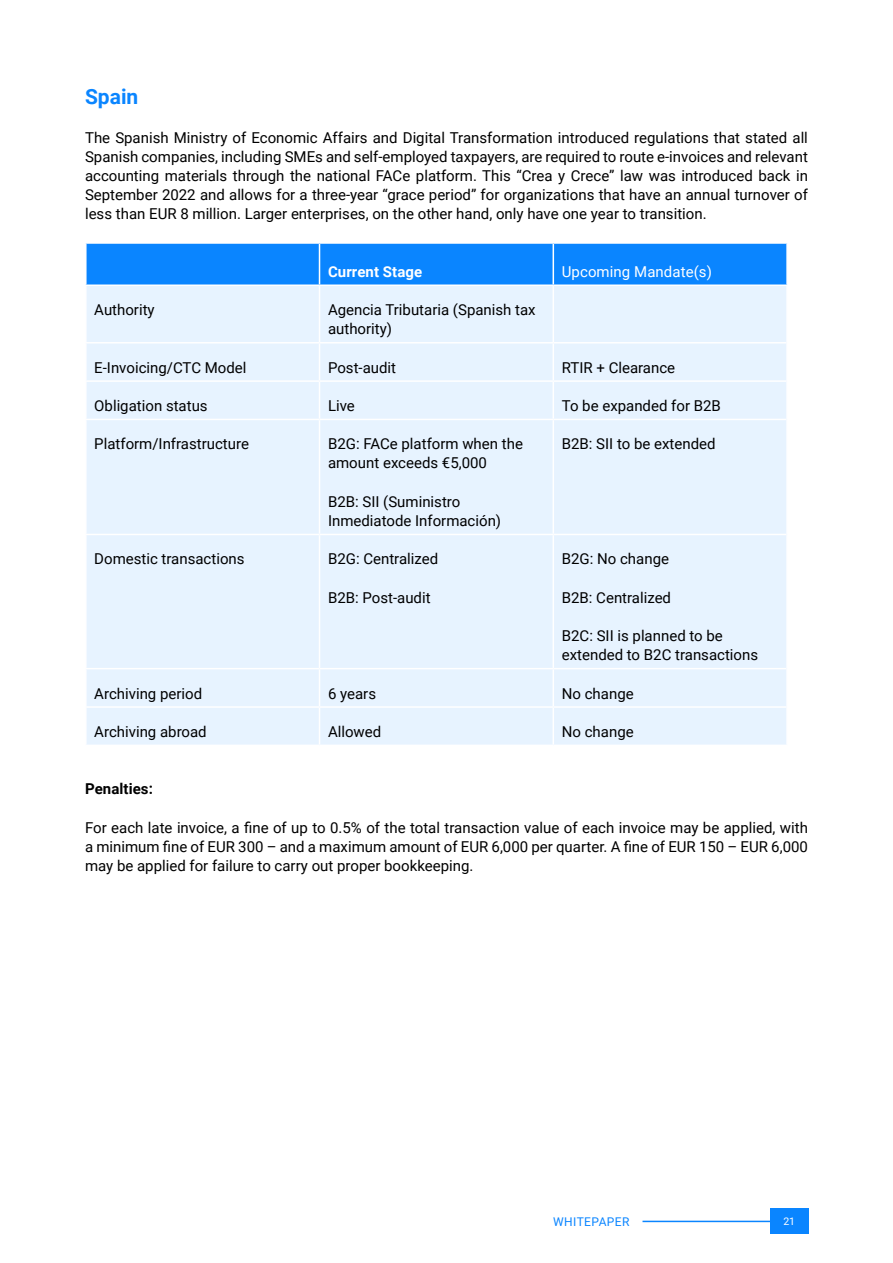
<style>
.page{position:relative;width:893px;height:1263px;background:#fff}
.page>*{position:absolute;margin:0;border:0;box-sizing:border-box;transform-origin:0 0}
.t1{font:700 21px "Roboto";color:#0a85ff}
.t2{font:15px/19.2px "Roboto";color:#000}
.t3{font:15px "Roboto";letter-spacing:.005em;color:#fff}
.t4{font:700 15px "Roboto";letter-spacing:.005em;color:#fff}
.t5{font:700 15px "Roboto";letter-spacing:.005em;color:#000}
.t6{font:12px "Roboto";letter-spacing:.035em;color:#0a85ff}
.t7{font:10.5px "Roboto";color:#fff}
</style>
<div class="page">
<div style="left:770px;top:1209px;width:38px;height:25px;background:#0a85ff"></div>
<hr style="left:642px;top:1221px;width:128px;height:1px;background:#0a85ff">
<div style="left:87px;top:244px;width:699px;height:40px;background:#0a85ff"></div>
<div style="left:87px;top:286px;width:699px;height:459px;background:#e7f3ff"></div>
<hr style="left:319px;top:244px;width:1px;height:40px;background:#fff">
<hr style="left:553px;top:244px;width:1px;height:40px;background:#fff">
<hr style="left:319px;top:286px;width:1px;height:56px;background:#fff">
<hr style="left:319px;top:343px;width:1px;height:37px;background:#fff">
<hr style="left:319px;top:382px;width:1px;height:37px;background:#fff">
<hr style="left:319px;top:420px;width:1px;height:114px;background:#fff">
<hr style="left:319px;top:535px;width:1px;height:133px;background:#fff">
<hr style="left:319px;top:669px;width:1px;height:37px;background:#fff">
<hr style="left:319px;top:708px;width:1px;height:37px;background:#fff">
<hr style="left:553px;top:286px;width:1px;height:56px;background:#fff">
<hr style="left:85px;top:342px;width:234px;height:1px;background:#fff">
<hr style="left:319px;top:342px;width:234px;height:1px;background:#fff">
<hr style="left:553px;top:342px;width:233px;height:1px;background:#fff">
<hr style="left:553px;top:343px;width:1px;height:37px;background:#fff">
<hr style="left:85px;top:380px;width:234px;height:2px;background:#fff">
<hr style="left:319px;top:380px;width:234px;height:2px;background:#fff">
<hr style="left:553px;top:380px;width:233px;height:2px;background:#fff">
<hr style="left:553px;top:382px;width:1px;height:37px;background:#fff">
<hr style="left:85px;top:419px;width:234px;height:1px;background:#fff">
<hr style="left:319px;top:419px;width:234px;height:1px;background:#fff">
<hr style="left:553px;top:419px;width:233px;height:1px;background:#fff">
<hr style="left:553px;top:420px;width:1px;height:114px;background:#fff">
<hr style="left:85px;top:534px;width:234px;height:1px;background:#fff">
<hr style="left:319px;top:534px;width:234px;height:1px;background:#fff">
<hr style="left:553px;top:534px;width:233px;height:1px;background:#fff">
<hr style="left:553px;top:535px;width:1px;height:133px;background:#fff">
<hr style="left:85px;top:668px;width:234px;height:1px;background:#fff">
<hr style="left:319px;top:668px;width:234px;height:1px;background:#fff">
<hr style="left:553px;top:668px;width:233px;height:1px;background:#fff">
<hr style="left:553px;top:669px;width:1px;height:37px;background:#fff">
<hr style="left:85px;top:706px;width:234px;height:2px;background:#fff">
<hr style="left:319px;top:706px;width:234px;height:2px;background:#fff">
<hr style="left:553px;top:706px;width:233px;height:2px;background:#fff">
<hr style="left:553px;top:708px;width:1px;height:37px;background:#fff">
<h1 class="t1" style="left:85px;top:82px;width:55px">Spain</h1>
<p class="t2" style="left:85px;top:127px;width:724px;text-align:justify">The Spanish Ministry of Economic Affairs and Digital Transformation introduced regulations that stated all Spanish companies, including SMEs and self-employed taxpayers, are required to route e-invoices and relevant accounting materials through the national FACe platform. This “Crea y Crece” law was introduced back in September 2022 and allows for a three-year “grace period” for organizations that have an annual turnover of less than EUR 8 million. Larger enterprises, on the other hand, only have one year to transition.</p>
<p class="t4" style="left:328px;top:261px;width:96px">Current Stage</p>
<p class="t3" style="left:562px;top:261px;width:152px">Upcoming Mandate(s)</p>
<p class="t2" style="left:94px;top:300px;width:62px">Authority</p>
<p class="t2" style="left:328px;top:300px;width:209px">Agencia Tributaria (Spanish tax authority)</p>
<p class="t2" style="left:94px;top:357px;width:154px">E-Invoicing/CTC Model</p>
<p class="t2" style="left:328px;top:357px;width:70px">Post-audit</p>
<p class="t2" style="left:562px;top:357px;width:115px">RTIR + Clearance</p>
<p class="t2" style="left:94px;top:395px;width:115px">Obligation status</p>
<p class="t2" style="left:328px;top:395px;width:28px">Live</p>
<p class="t2" style="left:562px;top:395px;width:161px">To be expanded for B2B</p>
<p class="t2" style="left:94px;top:434px;width:156px">Platform/Infrastructure</p>
<p class="t2" style="left:328px;top:434px;width:196px">B2G: FACe platform when the amount exceeds €5,000</p>
<p class="t2" style="left:328px;top:491px;width:175px">B2B: SII (Suministro<br>Inmediatode Información)</p>
<p class="t2" style="left:562px;top:434px;width:155px">B2B: SII to be extended</p>
<p class="t2" style="left:94px;top:549px;width:152px">Domestic transactions</p>
<p class="t2" style="left:328px;top:549px;width:112px">B2G: Centralized</p>
<p class="t2" style="left:328px;top:587px;width:104px">B2B: Post-audit</p>
<p class="t2" style="left:562px;top:549px;width:109px">B2G: No change</p>
<p class="t2" style="left:562px;top:587px;width:111px">B2B: Centralized</p>
<p class="t2" style="left:562px;top:625px;width:198px">B2C: SII is planned to be extended to B2C transactions</p>
<p class="t2" style="left:94px;top:683px;width:109px">Archiving period</p>
<p class="t2" style="left:328px;top:683px;width:50px">6 years</p>
<p class="t2" style="left:562px;top:683px;width:73px">No change</p>
<p class="t2" style="left:94px;top:721px;width:114px">Archiving abroad</p>
<p class="t2" style="left:328px;top:721px;width:55px">Allowed</p>
<p class="t2" style="left:562px;top:721px;width:73px">No change</p>
<p class="t5" style="left:85px;top:778px;width:69px">Penalties:</p>
<p class="t2" style="left:85px;top:817px;width:724px;text-align:justify">For each late invoice, a fine of up to 0.5% of the total transaction value of each invoice may be applied, with a minimum fine of EUR 300 – and a maximum amount of EUR 6,000 per quarter. A fine of EUR 150 – EUR 6,000 may be applied for failure to carry out proper bookkeeping.</p>
<p class="t6" style="left:553px;top:1213px;width:78px">WHITEPAPER</p>
<p class="t7" style="left:783px;top:1214px;width:13px">21</p>
</div>
